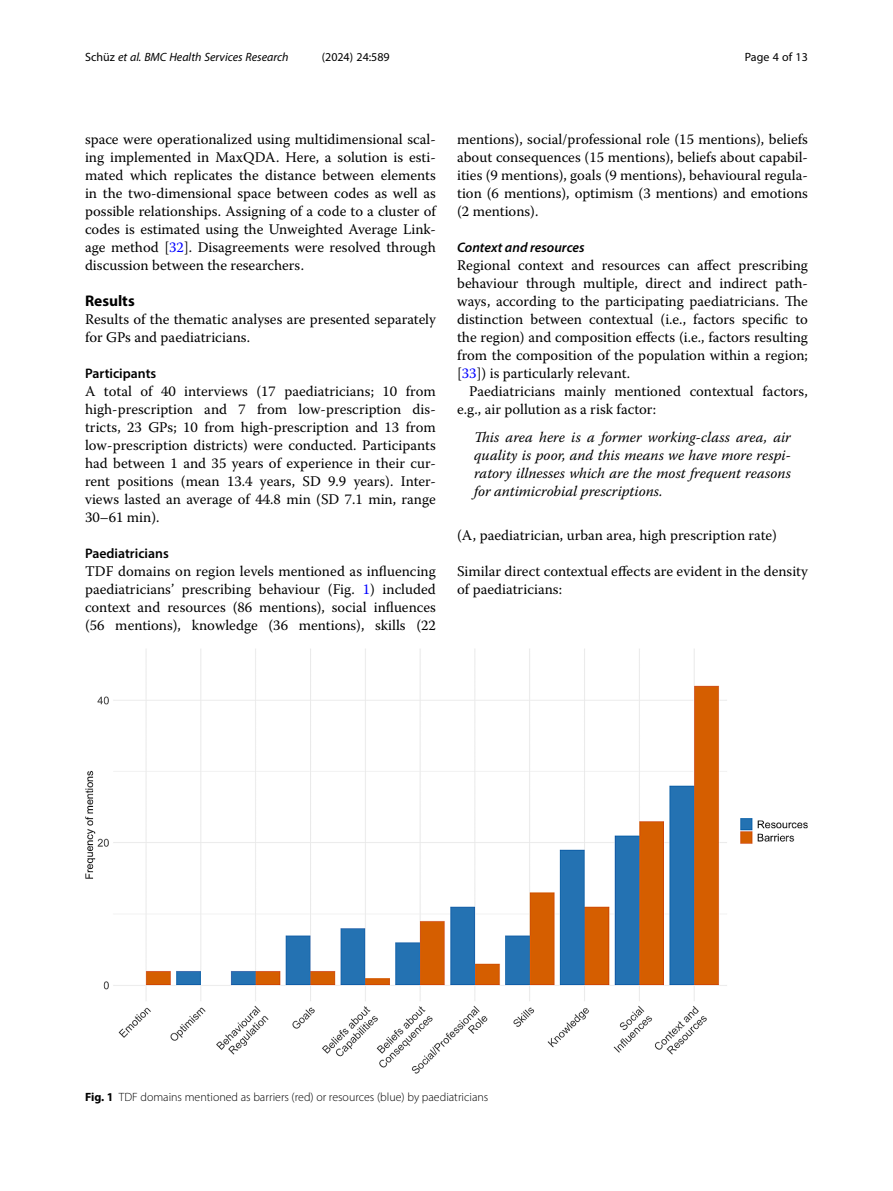
<style>
.page{position:relative;width:893px;height:1191px;background:#fff}
.page>*{position:absolute;margin:0;border:0;box-sizing:border-box;transform-origin:0 0}
.Head_1{font:700 15.45px "Myriad Pro";color:#000}
.Body_Text{font:14.7px/18px "Warnock Pro";color:#000;text-align:justify}
.Block_Quote{font:italic 14.7px/18px "Warnock Pro";color:#000;text-align:justify}
.Body_Text_Indent{font:14.7px/18px "Warnock Pro";color:#000}
.Head_2{font:600 13.8px "Myriad Pro";color:#000}
.Head_3{font:italic 600 13.8px "Myriad Pro";color:#000}
.Figure_Caption{font:300 12px "Myriad Pro";color:#000}
.t1{font:italic 12px "Myriad Pro";color:#000}
.t2{font:12px "Myriad Pro";color:#000}
.s1{font-style:normal}
.s2{color:#00f}
.s3{font-weight:700}
</style>
<div class="page">
<img style="left:85px;top:649px;width:723px;height:425px">
<p class="t1" style="left:85px;top:50px;width:205px"><span class="s1">Schüz</span> et al. BMC Health Services Research</p>
<p class="t2" style="left:322px;top:50px;width:70px">(2024) 24:589</p>
<p class="t2" style="left:745px;top:50px;width:65px">Page 4 of 13</p>
<p class="Body_Text" style="left:85px;top:130px;width:352px">space were operationalized using multidimensional scal&shy;ing implemented in MaxQDA. Here, a solution is esti&shy;mated which replicates the distance between elements in the two-dimensional space between codes as well as possible relationships. Assigning of a code to a cluster of codes is estimated using the Unweighted Average Link&shy;age method [<span class="s2">32</span>]. Disagreements were resolved through discussion between the researchers.</p>
<p class="Head_1" style="left:85px;top:291px;width:51px">Results</p>
<p class="Body_Text" style="left:85px;top:310px;width:352px">Results of the thematic analyses are presented separately for GPs and paediatricians.</p>
<p class="Head_2" style="left:85px;top:365px;width:73px">Participants</p>
<p class="Body_Text" style="left:85px;top:382px;width:352px">A total of 40 interviews (17 paediatricians; 10 from high-prescription and 7 from low-prescription dis&shy;tricts, 23 GPs; 10 from high-prescription and 13 from low-prescription districts) were conducted. Participants had between 1 and 35 years of experience in their cur&shy;rent positions (mean 13.4 years, SD 9.9 years). Inter&shy;views lasted an average of 44.8 min (SD 7.1 min, range 30–61 min).</p>
<p class="Head_2" style="left:85px;top:545px;width:85px">Paediatricians</p>
<p class="Body_Text" style="left:85px;top:562px;width:352px">TDF domains on region levels mentioned as influencing paediatricians’ prescribing behaviour (Fig. <span class="s2">1</span>) included context and resources (86 mentions), social influences (56 mentions), knowledge (36 mentions), skills (22</p>
<p class="Body_Text" style="left:457px;top:130px;width:352px">mentions), social/professional role (15 mentions), beliefs about consequences (15 mentions), beliefs about capabil&shy;ities (9 mentions), goals (9 mentions), behavioural regula&shy;tion (6 mentions), optimism (3 mentions) and emotions (2 mentions).</p>
<p class="Head_3" style="left:457px;top:239px;width:129px">Context and resources</p>
<p class="Body_Text" style="left:457px;top:256px;width:352px">Regional context and resources can affect prescribing behaviour through multiple, direct and indirect path&shy;ways, according to the participating paediatricians. The distinction between contextual (i.e., factors specific to the region) and composition effects (i.e., factors resulting from the composition of the population within a region; [<span class="s2">33</span>]) is particularly relevant.</p>
<p class="Body_Text_Indent" style="left:457px;top:382px;width:352px;text-indent:12px">Paediatricians mainly mentioned contextual factors, e.g., air pollution as a risk factor:</p>
<p class="Block_Quote" style="left:474px;top:427px;width:318px">This area here is a former working-class area, air quality is poor, and this means we have more respi&shy;ratory illnesses which are the most frequent reasons for antimicrobial prescriptions.</p>
<p class="Body_Text" style="left:457px;top:526px;width:321px">(A, paediatrician, urban area, high prescription rate)</p>
<p class="Body_Text_Indent" style="left:457px;top:562px;width:352px">Similar direct contextual effects are evident in the density of paediatricians:</p>
<p class="Figure_Caption" style="left:85px;top:1089px;width:405px"><span class="s3">Fig. 1</span> TDF domains mentioned as barriers (red) or resources (blue) by paediatricians</p>
</div>
